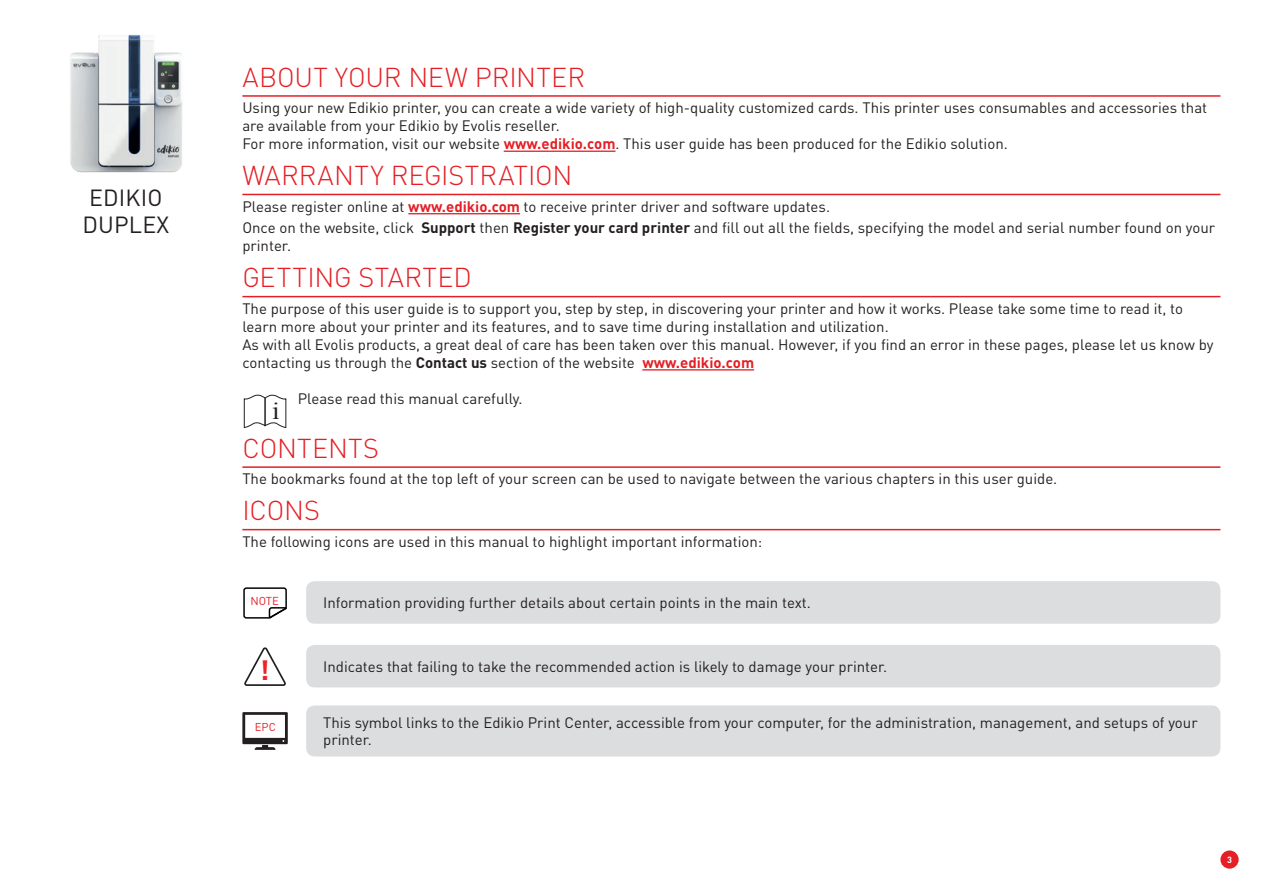
<style>
.page{position:relative;width:1263px;height:893px;background:#fff}
.page>*{position:absolute;margin:0;border:0;box-sizing:border-box;transform-origin:0 0}
.t1{font:31.05px "Perpetua";color:#231f20}
.t2{font:700 27.6px "DINOT";color:#ee2228}
.t3{font:300 27px "DIN";color:#e41f25}
.t4{font:23.1px/27.8px "DINOT";letter-spacing:.01em;color:#231f20}
.t5{font:15px/18px "DINOT";color:#231f20}
.t6{font:11.4px "DINOT";color:#e42027}
.t7{font:11.25px "DINOT";color:#e42027}
.t8{font:700 9px "DINOT";color:#fff}
.s1{font-weight:700;color:#e41f25}
.s2{font-weight:700}
</style>
<div class="page">
<img style="left:70px;top:35px;width:113px;height:138px">
<div style="left:1220px;top:850px;width:19px;height:19px;background:#e41f25;border-radius:50%"></div>
<div style="left:306px;top:581px;width:914px;height:43px;background:#dcdddf;border-radius:9px"></div>
<div style="left:306px;top:645px;width:914px;height:42px;background:#dcdddf;border-radius:9px"></div>
<div style="left:306px;top:705px;width:914px;height:51px;background:#dcdddf;border-radius:9px"></div>
<svg style="left:243px;top:587px;width:44px;height:32px"></svg>
<svg style="left:244px;top:647px;width:42px;height:39px"></svg>
<svg style="left:242px;top:712px;width:46px;height:38px"></svg>
<hr style="left:242px;top:95px;width:978px;height:2px;background:#e41f25">
<hr style="left:504px;top:151px;width:111px;height:1px;background:#e41f25">
<hr style="left:242px;top:194px;width:978px;height:1px;background:#e41f25">
<hr style="left:408px;top:213px;width:112px;height:1px;background:#e41f25">
<hr style="left:242px;top:296px;width:978px;height:1px;background:#e41f25">
<hr style="left:642px;top:369px;width:112px;height:2px;background:#e41f25">
<hr style="left:242px;top:466px;width:978px;height:2px;background:#e41f25">
<hr style="left:242px;top:529px;width:978px;height:1px;background:#e41f25">
<svg style="left:243px;top:394px;width:44px;height:34px"></svg>
<h3 class="t4" style="left:82px;top:183px;width:88px">EDIKIO<br>DUPLEX</h3>
<h3 class="t3" style="left:242px;top:60px;width:344px">ABOUT YOUR NEW PRINTER</h3>
<p class="t5" style="left:242px;top:99px;width:966px">Using your new Edikio printer, you can create a wide variety of high-quality customized cards. This printer uses consumables and accessories that are available from your Edikio by Evolis reseller.<br>For more information, visit our website <span class="s1">www.edikio.com</span>. This user guide has been produced for the Edikio solution.</p>
<h3 class="t3" style="left:242px;top:159px;width:332px">WARRANTY REGISTRATION</h3>
<p class="t5" style="left:242px;top:195px;width:974px;line-height:21.6px">Please register online at <span class="s1">www.edikio.com</span> to receive printer driver and software updates.<br>Once on the website, click <span class="s2">Support</span> then <span class="s2">Register your card printer</span> and fill out all the fields, specifying the model and serial number found on your</p>
<p class="t5" style="left:242px;top:237px;width:50px">printer.</p>
<h3 class="t3" style="left:242px;top:261px;width:231px">GETTING STARTED</h3>
<p class="t5" style="left:242px;top:299px;width:973px">The purpose of this user guide is to support you, step by step, in discovering your printer and how it works. Please take some time to read it, to learn more about your printer and its features, and to save time during installation and utilization.<br>As with all Evolis products, a great deal of care has been taken over this manual. However, if you find an error in these pages, please let us know by contacting us through the <span class="s2">Contact us</span> section of the website <span class="s1">www.edikio.com</span></p>
<p class="t5" style="left:298px;top:389px;width:226px">Please read this manual carefully.</p>
<h3 class="t3" style="left:242px;top:432px;width:138px">CONTENTS</h3>
<p class="t5" style="left:242px;top:470px;width:816px">The bookmarks found at the top left of your screen can be used to navigate between the various chapters in this user guide.</p>
<h3 class="t3" style="left:242px;top:494px;width:79px">ICONS</h3>
<p class="t5" style="left:242px;top:532px;width:521px">The following icons are used in this manual to highlight important information:</p>
<h1 class="t1" style="left:272px;top:390px;width:9px">i</h1>
<p class="t6" style="left:250px;top:594px;width:30px">NOTE</p>
<p class="t5" style="left:323px;top:593px;width:489px">Information providing further details about certain points in the main text.</p>
<h2 class="t2" style="left:260px;top:652px;width:11px">!</h2>
<p class="t5" style="left:323px;top:657px;width:566px">Indicates that failing to take the recommended action is likely to damage your printer.</p>
<p class="t7" style="left:255px;top:720px;width:23px">EPC</p>
<p class="t5" style="left:323px;top:714px;width:876px;line-height:16.5px">This symbol links to the Edikio Print Center, accessible from your computer, for the administration, management, and setups of your printer.</p>
<p class="t8" style="left:1227px;top:854px;width:6px">3</p>
</div>
